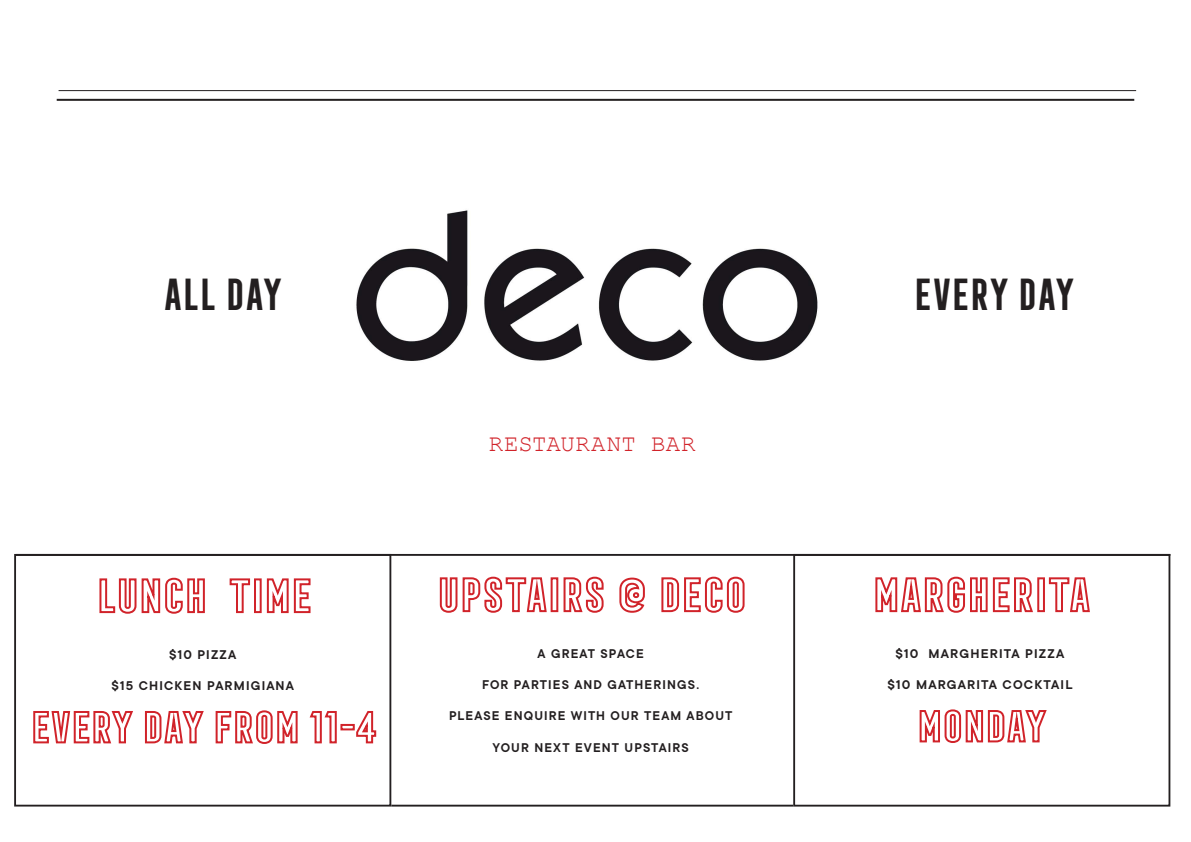
<style>
.page{position:relative;width:1191px;height:842px;background:#fff}
.page>*{position:absolute;margin:0;border:0;box-sizing:border-box;transform-origin:0 0}
.Menu_Item{font:700 41px "Frontage Condensed";letter-spacing:-.08em;color:#231f20}
.Menu_Description{font:24px "Courier New";letter-spacing:.015em;color:#d1232a}
.Menu_Description-2{font:600 14px "TT Commons";letter-spacing:.08em;color:#231f20}
</style>
<div class="page">
<hr style="left:57px;top:99px;width:1077px;height:2px;background:#231f20">
<hr style="left:59px;top:90px;width:1077px;height:1px;background:#231f20">
<div style="left:14px;top:554px;width:377px;height:252px;border:2px solid #231f20"></div>
<hr style="left:391px;top:805px;width:402px;height:1px;background:#231f20">
<svg style="left:99px;top:577px;width:106px;height:37px"></svg>
<svg style="left:229px;top:578px;width:22px;height:36px"></svg>
<div style="left:254px;top:578px;width:8px;height:35px;border:2px solid #d1232a"></div>
<svg style="left:266px;top:578px;width:45px;height:36px"></svg>
<svg style="left:33px;top:711px;width:100px;height:33px"></svg>
<svg style="left:145px;top:711px;width:59px;height:33px"></svg>
<svg style="left:215px;top:710px;width:83px;height:34px"></svg>
<svg style="left:309px;top:711px;width:28px;height:33px"></svg>
<div style="left:340px;top:724px;width:15px;height:6px;border:2px solid #d1232a"></div>
<svg style="left:356px;top:711px;width:21px;height:33px"></svg>
<svg style="left:439px;top:576px;width:108px;height:37px"></svg>
<div style="left:550px;top:577px;width:8px;height:35px;border:2px solid #d1232a"></div>
<svg style="left:563px;top:576px;width:41px;height:37px"></svg>
<svg style="left:619px;top:577px;width:26px;height:36px"></svg>
<svg style="left:661px;top:576px;width:84px;height:37px"></svg>
<hr style="left:16px;top:554px;width:1154px;height:2px;background:#231f20">
<img style="left:356px;top:210px;width:462px;height:151px">
<svg style="left:875px;top:576px;width:158px;height:37px"></svg>
<div style="left:1037px;top:577px;width:8px;height:35px;border:2px solid #d1232a"></div>
<svg style="left:1048px;top:577px;width:42px;height:36px"></svg>
<svg style="left:919px;top:709px;width:128px;height:34px"></svg>
<div style="left:793px;top:554px;width:377px;height:252px;border:2px solid #231f20"></div>
<p class="Menu_Item" style="left:161px;top:271px;width:122px">ALL DAY</p>
<p class="Menu_Item" style="left:910px;top:271px;width:165px">EVERY DAY</p>
<p class="Menu_Description-2" style="left:169px;top:647px;width:69px">$10 PIZZA</p>
<p class="Menu_Description-2" style="left:111px;top:678px;width:184px">$15 CHICKEN PARMIGIANA</p>
<p class="Menu_Description" style="left:489px;top:429px;width:208px">RESTAURANT BAR</p>
<p class="Menu_Description-2" style="left:537px;top:646px;width:107px">A GREAT SPACE</p>
<p class="Menu_Description-2" style="left:482px;top:677px;width:218px">FOR PARTIES AND GATHERINGS.</p>
<p class="Menu_Description-2" style="left:449px;top:708px;width:285px">PLEASE ENQUIRE WITH OUR TEAM ABOUT</p>
<p class="Menu_Description-2" style="left:492px;top:740px;width:198px">YOUR NEXT EVENT UPSTAIRS</p>
<p class="Menu_Description-2" style="left:895px;top:646px;width:170px">$10 MARGHERITA PIZZA</p>
<p class="Menu_Description-2" style="left:887px;top:677px;width:187px">$10 MARGARITA COCKTAIL</p>
</div>
